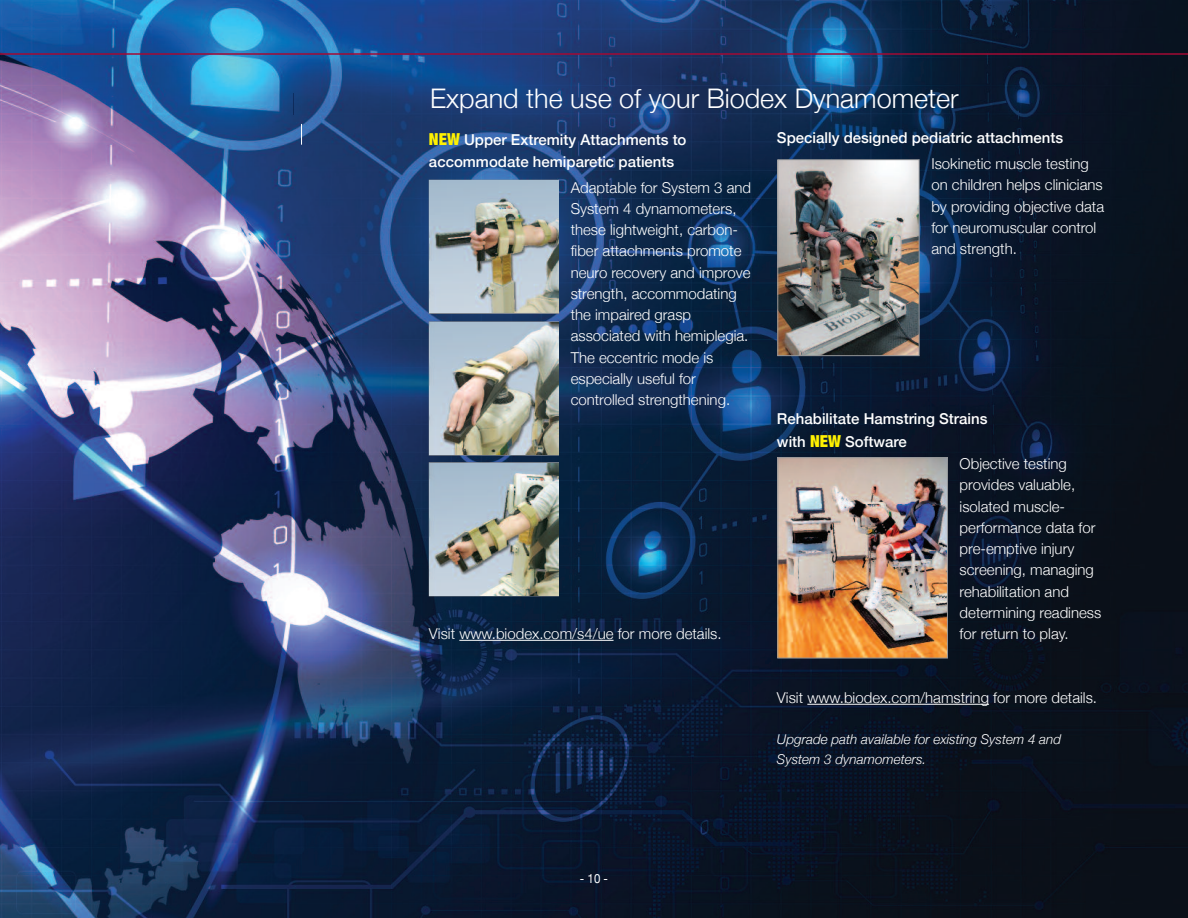
<style>
.page{position:relative;width:1188px;height:918px;background:#fff}
.page>*{position:absolute;margin:0;border:0;box-sizing:border-box;transform-origin:0 0}
.t1{font:300 27px "Helvetica Neue";color:#fff}
.t2{font:300 15px/21.3px "Helvetica Neue";color:#fff}
.t3{font:500 15px/22.4px "Helvetica Neue";color:#fff}
.t4{font:italic 300 13.5px/20.5px "Helvetica Neue";color:#fff}
.t5{font:12.75px "Helvetica Neue";color:#fff;scale:.9 1}
.s1{font-weight:900;font-stretch:condensed;font-size:16.5px;color:#fff101}
</style>
<div class="page">
<img style="left:0;top:0;width:1188px;height:918px">
<svg style="left:293px;top:93px;width:1px;height:21px"></svg>
<svg style="left:301px;top:124px;width:1px;height:21px"></svg>
<hr style="left:0;top:53px;width:1188px;height:2px;background:#a30a34">
<hr style="left:459px;top:640px;width:155px;height:1px;background:#fff">
<hr style="left:807px;top:704px;width:182px;height:1px;background:#fff">
<img style="left:780px;top:161px;width:137px;height:193px">
<div style="left:778px;top:159px;width:141px;height:197px;border:1px solid #939598"></div>
<img style="left:780px;top:459px;width:166px;height:197px">
<div style="left:778px;top:457px;width:170px;height:201px;border:1px solid #939598"></div>
<img style="left:429px;top:322px;width:129px;height:133px">
<img style="left:429px;top:464px;width:129px;height:132px">
<img style="left:429px;top:180px;width:129px;height:133px">
<h1 class="t1" style="left:430px;top:82px;width:530px">Expand the use of your Biodex Dynamometer</h1>
<p class="t3" style="left:429px;top:128px;width:259px"><span class="s1">NEW</span> Upper Extremity Attachments to accommodate hemiparetic patients</p>
<p class="t2" style="left:571px;top:176px;width:182px">Adaptable for System 3 and<br>System 4 dynamometers, these lightweight, carbon&shy;fiber attachments promote neuro recovery and improve strength, accommodating the impaired grasp associated with hemiplegia.<br>The eccentric mode is especially useful for controlled strengthening.</p>
<p class="t2" style="left:429px;top:623px;width:294px">Visit www.biodex.com/s4/ue for more details.</p>
<p class="t3" style="left:777px;top:126px;width:288px">Specially designed pediatric attachments</p>
<p class="t2" style="left:931px;top:153px;width:174px">Isokinetic muscle testing on children helps clinicians by providing objective data for neuromuscular control and strength.</p>
<p class="t3" style="left:777px;top:407px;width:212px">Rehabilitate Hamstring Strains</p>
<p class="t3" style="left:777px;top:430px;width:131px">with <span class="s1">NEW</span> Software</p>
<p class="t2" style="left:960px;top:453px;width:109px">Objective testing</p>
<p class="t2" style="left:960px;top:474px;width:117px">provides valuable,</p>
<p class="t2" style="left:960px;top:495px;width:107px">isolated muscle-</p>
<p class="t2" style="left:960px;top:517px;width:137px">performance data for</p>
<p class="t2" style="left:960px;top:538px;width:116px">pre-emptive injury</p>
<p class="t2" style="left:960px;top:559px;width:136px">screening, managing</p>
<p class="t2" style="left:960px;top:580px;width:111px">rehabilitation and</p>
<p class="t2" style="left:960px;top:601px;width:143px">determining readiness</p>
<p class="t2" style="left:960px;top:623px;width:110px">for return to play.</p>
<p class="t2" style="left:777px;top:686px;width:322px">Visit www.biodex.com/hamstring for more details.</p>
<p class="t4" style="left:777px;top:728px;width:286px">Upgrade path available for existing System 4 and<br>System 3 dynamometers.</p>
<p class="t5" style="left:580px;top:870px;width:33px">-10-</p>
</div>
